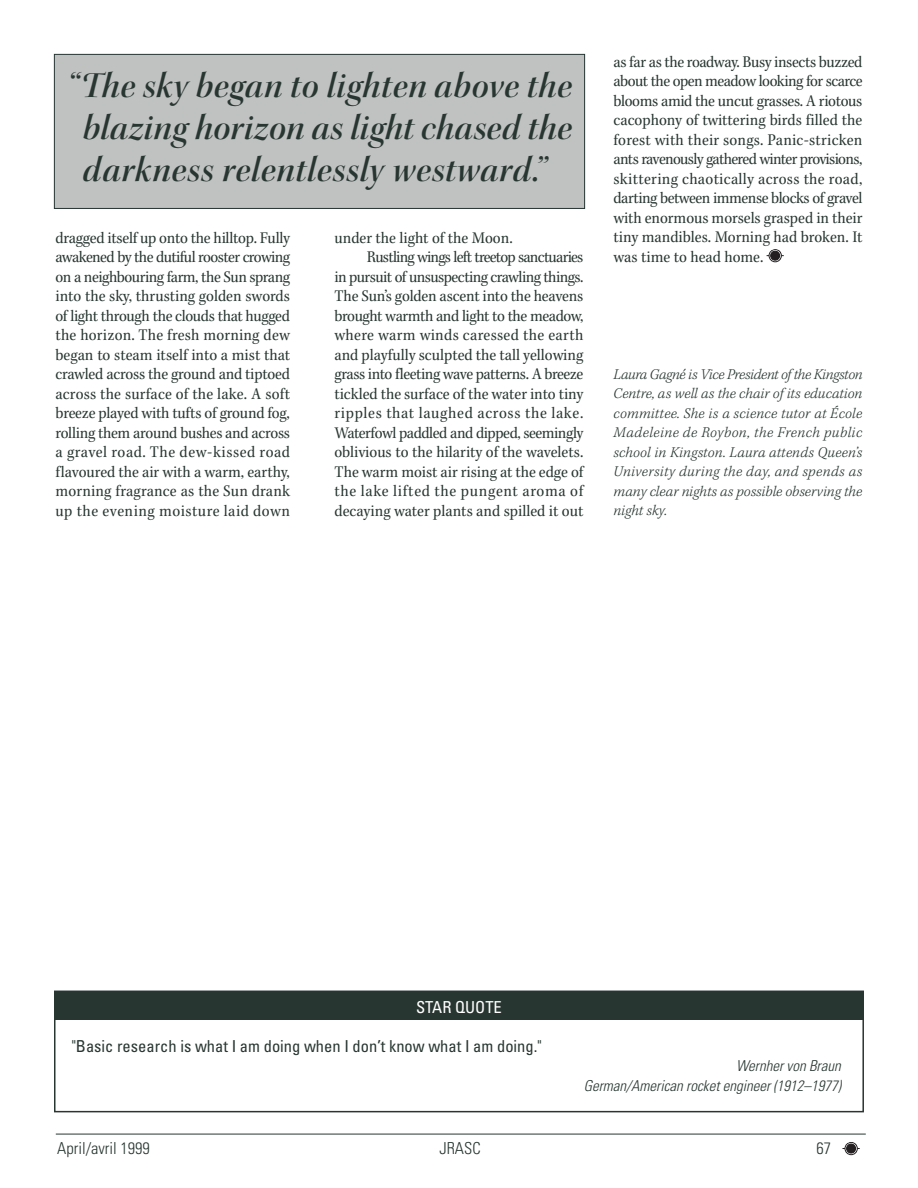
<style>
.page{position:relative;width:918px;height:1188px;background:#fff}
.page>*{position:absolute;margin:0;border:0;box-sizing:border-box;transform-origin:0 0}
.t1{font:36px/42px "Kepl MM Sw 0 0 0 0 201 218 278 301";letter-spacing:.02em;color:#283632;text-align:center}
.t2{font:16.5px/19.5px "Kepl MM 323 91 113 32 253 71 89 25";color:#283632;text-align:justify}
.t3{font:16.5px "Kepl MM 323 91 113 32 253 71 89 25";letter-spacing:-.025em;color:#283632}
.t4{font:16.5px "Kepl MM 323 91 113 32 253 71 89 25";letter-spacing:.04em;color:#283632}
.t5{font:condensed 16.5px "Univers";color:#283632}
.t6{font:16.5px "Kepl MM 323 91 113 32 253 71 89 25";letter-spacing:-.035em;color:#283632}
.t7{font:16.5px "Kepl MM 323 91 113 32 253 71 89 25";letter-spacing:-.045em;color:#283632}
.t8{font:16.5px "Kepl MM 323 91 113 32 253 71 89 25";letter-spacing:.02em;color:#283632}
.t9{font:300 condensed 16.5px "Univers";color:#283632}
.t10{font:condensed 16.5px "Univers";color:#fff}
.t11{font:15px/19.5px "Kepl MM It 307 0 251 0 242 0 198 0";color:#283632;text-align:justify}
.t12{font:italic 300 condensed 15px/19.5px "Univers";color:#283632;text-align:right}
</style>
<div class="page">
<div style="left:54px;top:992px;width:810px;height:28px;background:#283632"></div>
<hr style="left:56px;top:1134px;width:810px;height:1px;background:#283632">
<div style="left:845px;top:1142px;width:13px;height:13px;border:1px solid #231f20;border-radius:50%"></div>
<div style="left:846px;top:1144px;width:10px;height:10px;background:#231f20;border:1px solid #231f20;border-radius:50%"></div>
<div style="left:54px;top:54px;width:531px;height:154px;background:#c0c1c1"></div>
<div style="left:54px;top:54px;width:531px;height:155px;border:1px solid #283632"></div>
<div style="left:769px;top:249px;width:13px;height:13px;border:1px solid #231f20;border-radius:50%"></div>
<div style="left:770px;top:251px;width:10px;height:10px;background:#231f20;border:1px solid #231f20;border-radius:50%"></div>
<div style="left:54px;top:991px;width:810px;height:121px;border:2px solid #283632"></div>
<h1 class="t1" style="left:67px;top:68px;width:507px">“The sky began to lighten above the blazing horizon as light chased the darkness relentlessly westward.”</h1>
<p class="t2" style="left:56px;top:229px;width:236px">dragged itself up onto the hilltop. Fully awakened by the dutiful rooster crowing on a neighbouring farm, the Sun sprang into the sky, thrusting golden swords of light through the clouds that hugged the horizon. The fresh morning dew began to steam itself into a mist that crawled across the ground and tiptoed across the surface of the lake. A soft breeze played with tufts of ground fog, rolling them around bushes and across a gravel road. The dew-kissed road flavoured the air with a warm, earthy, morning fragrance as the Sun drank up the evening moisture laid down</p>
<p class="t2" style="left:335px;top:229px;width:180px">under the light of the Moon.</p>
<p class="t7" style="left:367px;top:251px;width:218px">Rustling wings left treetop sanctuaries</p>
<p class="t6" style="left:335px;top:270px;width:250px">in pursuit of unsuspecting crawling things.</p>
<p class="t2" style="left:335px;top:288px;width:250px">The Sun’s golden ascent into the heavens</p>
<p class="t3" style="left:335px;top:309px;width:251px">brought warmth and light to the meadow,</p>
<p class="t8" style="left:335px;top:329px;width:250px">where warm winds caressed the earth</p>
<p class="t2" style="left:335px;top:346px;width:250px">and playfully sculpted the tall yellowing</p>
<p class="t3" style="left:335px;top:368px;width:250px">grass into fleeting wave patterns. A breeze</p>
<p class="t2" style="left:335px;top:385px;width:250px">tickled the surface of the water into tiny</p>
<p class="t4" style="left:335px;top:407px;width:250px">ripples that laughed across the lake.</p>
<p class="t3" style="left:335px;top:426px;width:250px">Waterfowl paddled and dipped, seemingly</p>
<p class="t2" style="left:335px;top:444px;width:250px">oblivious to the hilarity of the wavelets.</p>
<p class="t2" style="left:335px;top:463px;width:250px">The warm moist air rising at the edge of</p>
<p class="t4" style="left:335px;top:485px;width:250px">the lake lifted the pungent aroma of</p>
<p class="t2" style="left:335px;top:502px;width:250px">decaying water plants and spilled it out</p>
<p class="t2" style="left:614px;top:53px;width:250px">as far as the roadway. Busy insects buzzed about the open meadow looking for scarce blooms amid the uncut grasses. A riotous cacophony of twittering birds filled the forest with their songs. Panic-stricken ants ravenously gathered winter provisions, skittering chaotically across the road, darting between immense blocks of gravel with enormous morsels grasped in their tiny mandibles. Morning had broken. It was time to head home.</p>
<p class="t11" style="left:614px;top:365px;width:251px">Laura Gagné is Vice President of the Kingston Centre, as well as the chair of its education committee. She is a science tutor at École Madeleine de Roybon, the French public school in Kingston. Laura attends Queen’s University during the day, and spends as many clear nights as possible observing the night sky.</p>
<p class="t10" style="left:416px;top:1001px;width:87px">STAR QUOTE</p>
<p class="t5" style="left:72px;top:1040px;width:471px">"Basic research is what I am doing when I don’t know what I am doing."</p>
<p class="t12" style="left:584px;top:1058px;width:259px">Wernher von Braun<br>German/American rocket engineer (1912–1977)</p>
<p class="t9" style="left:57px;top:1143px;width:94px">April/avril 1999</p>
<p class="t9" style="left:439px;top:1143px;width:43px">JRASC</p>
<p class="t9" style="left:817px;top:1143px;width:16px">67</p>
</div>
